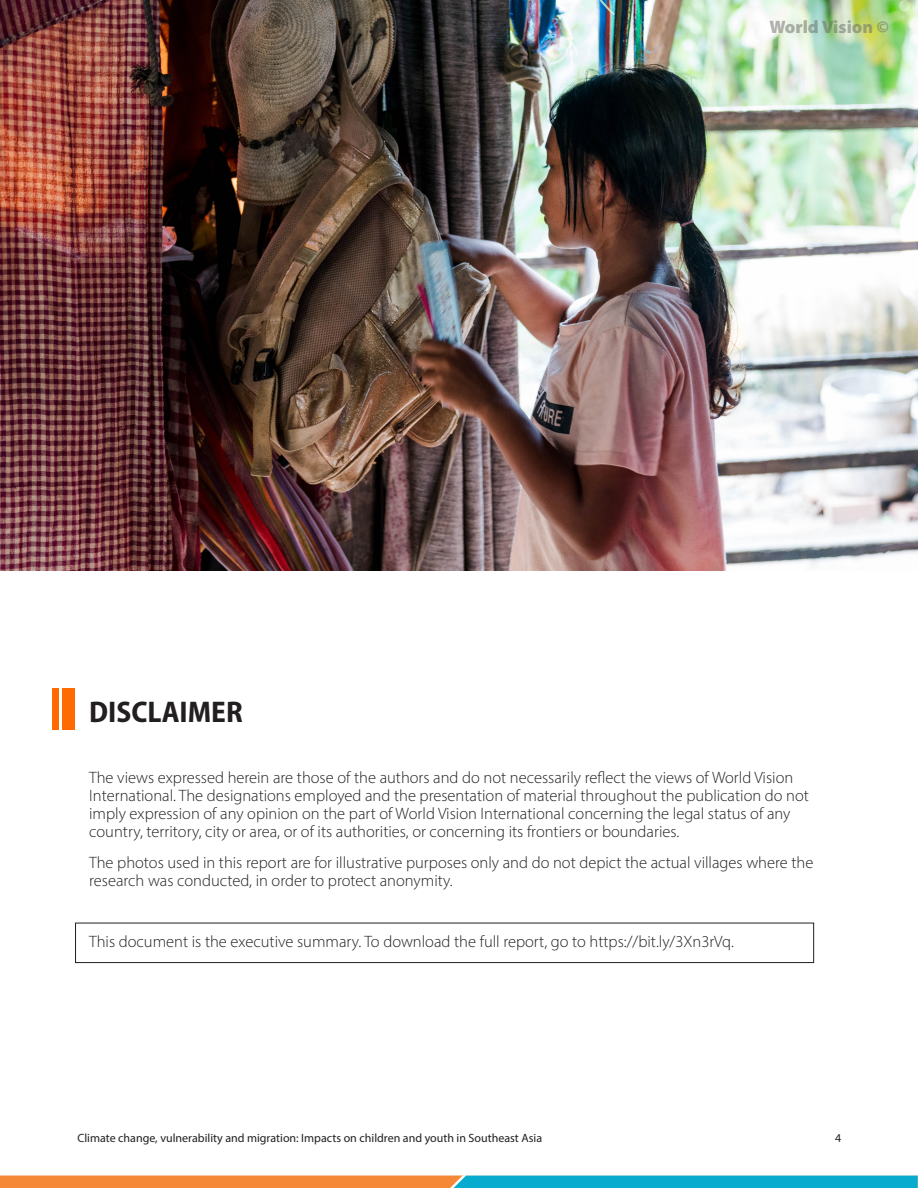
<style>
.page{position:relative;width:918px;height:1188px;background:#fff}
.page>*{position:absolute;margin:0;border:0;box-sizing:border-box;transform-origin:0 0}
.t1{font:700 semi-condensed 30px "Myriad Pro";color:#231f20}
.t2{font:900 18px "Myriad Pro";color:#666}
.t3{font:300 16.5px/18px "Myriad Pro";color:#231f20}
.t4{font:12px "Myriad Pro";color:#231f20}
</style>
<div class="page">
<img style="left:0;top:1175px;width:918px;height:13px">
<div style="left:52px;top:689px;width:7px;height:41px;background:#ff6b01"></div>
<div style="left:63px;top:689px;width:12px;height:41px;background:#ff6b01"></div>
<img style="left:0;top:0;width:918px;height:571px">
<div style="left:75px;top:923px;width:739px;height:40px;border:1px solid #231f20"></div>
<p class="t1" style="left:89px;top:693px;width:155px">DISCLAIMER</p>
<p class="t2" style="left:769px;top:15px;width:121px">World Vision ©</p>
<p class="t3" style="left:89px;top:768px;width:721px">The views expressed herein are those of the authors and do not necessarily reflect the views of World Vision International. The designations employed and the presentation of material throughout the publication do not imply expression of any opinion on the part of World Vision International concerning the legal status of any country, territory, city or area, or of its authorities, or concerning its frontiers or boundaries.</p>
<p class="t3" style="left:89px;top:853px;width:726px">The photos used in this report are for illustrative purposes only and do not depict the actual villages where the research was conducted, in order to protect anonymity.</p>
<p class="t3" style="left:89px;top:933px;width:646px">This document is the executive summary. To download the full report, go to https://bit.ly/3Xn3rVq.</p>
<p class="t4" style="left:77px;top:1130px;width:466px">Climate change, vulnerability and migration: Impacts on children and youth in Southeast Asia</p>
<p class="t4" style="left:835px;top:1130px;width:8px">4</p>
</div>
